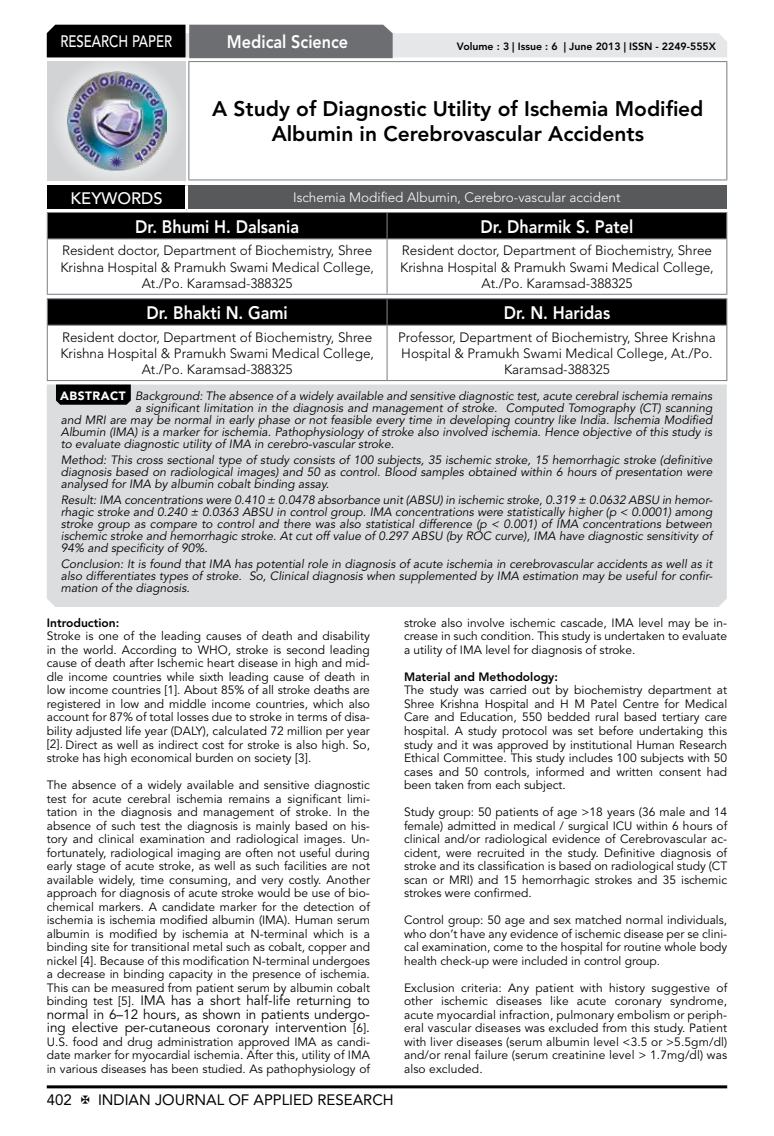
<style>
.page{position:relative;width:774px;height:1136px;background:#fff}
.page>*{position:absolute;margin:0;border:0;box-sizing:border-box;transform-origin:0 0}
.t1{font:800 21px/25.2px "Avenir LT Std";color:#000;text-align:center}
.t2{font:800 18px "Avenir LT Std";color:#fff;scale:.9 1}
.t3{font:500 16.5px "Avenir LT Std";color:#fff;scale:.8 1}
.t4{font:500 16.5px "Avenir LT Std";color:#fff}
.t5{font:15px "Avenir LT Std";color:#000}
.t6{font:300 13.5px/16.2px "Avenir LT Std";color:#000;text-align:center}
.t7{font:13.5px/13.5px "Avenir LT Std";color:#000;text-align:justify}
.t8{font:300 13.5px "Avenir LT Std";color:#fff}
.t9{font:12px/13.5px "Avenir LT Std";color:#000;text-align:justify}
.t10{font:italic 12px/12px "Avenir LT Std";color:#000;text-align:justify}
.t11{font:800 12px "Avenir LT Std";color:#000}
.t12{font:800 10.5px "Avenir LT Std";color:#000}
.s1{font-weight:900;font-style:normal;color:#fff}
.s2{font-size:12px}
</style>
<div class="page">
<hr style="left:47px;top:1085px;width:680px;height:3px;background:#000">
<div style="left:48px;top:62px;width:137px;height:118px;background:linear-gradient(to right,#d9dadb,#d9dadb)"></div>
<img style="left:68px;top:71px;width:99px;height:100px">
<svg style="left:47px;top:25px;width:680px;height:33px;background:#979899"></svg>
<hr style="left:188px;top:61px;width:539px;height:1px;background:#808285">
<hr style="left:188px;top:62px;width:1px;height:117px;background:#808285">
<hr style="left:726px;top:62px;width:1px;height:117px;background:#808285">
<hr style="left:188px;top:179px;width:539px;height:1px;background:#808285">
<div style="left:47px;top:212px;width:680px;height:26px;background:#000"></div>
<hr style="left:47px;top:238px;width:340px;height:1px;background:#808285">
<hr style="left:47px;top:239px;width:1px;height:55px;background:#808285">
<hr style="left:387px;top:238px;width:340px;height:1px;background:#808285">
<hr style="left:386px;top:239px;width:2px;height:55px;background:#808285">
<hr style="left:726px;top:239px;width:1px;height:55px;background:#808285">
<hr style="left:47px;top:294px;width:340px;height:1px;background:#808285">
<hr style="left:387px;top:294px;width:340px;height:1px;background:#808285">
<hr style="left:47px;top:298px;width:340px;height:1px;background:#808285">
<hr style="left:387px;top:298px;width:340px;height:1px;background:#808285">
<div style="left:47px;top:299px;width:680px;height:25px;background:#000"></div>
<hr style="left:47px;top:324px;width:340px;height:1px;background:#808285">
<hr style="left:47px;top:325px;width:1px;height:55px;background:#808285">
<hr style="left:387px;top:324px;width:340px;height:1px;background:#808285">
<hr style="left:386px;top:325px;width:2px;height:55px;background:#808285">
<hr style="left:726px;top:325px;width:1px;height:55px;background:#808285">
<hr style="left:47px;top:380px;width:340px;height:1px;background:#808285">
<hr style="left:387px;top:380px;width:340px;height:1px;background:#808285">
<div style="left:47px;top:185px;width:139px;height:25px;background:#000"></div>
<div style="left:186px;top:185px;width:541px;height:25px;background:#58595b"></div>
<hr style="left:185px;top:185px;width:3px;height:24px;background:#fff">
<hr style="left:47px;top:209px;width:139px;height:3px;background:#fff">
<hr style="left:186px;top:209px;width:541px;height:3px;background:#fff">
<div style="left:47px;top:384px;width:680px;height:223px;background:#dcddde"></div>
<svg style="left:56px;top:384px;width:75px;height:20px"></svg>
<h3 class="t3" style="left:60px;top:32px;width:139px">RESEARCH PAPER</h3>
<h2 class="t2" style="left:227px;top:31px;width:136px">Medical Science</h2>
<p class="t12" style="left:457px;top:41px;width:261px">Volume : 3 | Issue : 6 | June 2013 | ISSN - 2249-555X</p>
<h1 class="t1" style="left:212px;top:96px;width:493px">A Study of Diagnostic Utility of Ischemia Modified<br>Albumin in Cerebrovascular Accidents</h1>
<h3 class="t4" style="left:71px;top:189px;width:94px">KEYWORDS</h3>
<p class="t8" style="left:293px;top:189px;width:329px">Ischemia Modified Albumin, Cerebro-vascular accident</p>
<h2 class="t2" style="left:135px;top:215px;width:183px">Dr. Bhumi H. Dalsania</h2>
<h2 class="t2" style="left:481px;top:215px;width:171px">Dr. Dharmik S. Patel</h2>
<p class="t6" style="left:60px;top:243px;width:315px">Resident doctor, Department of Biochemistry, Shree<br>Krishna Hospital &amp; Pramukh Swami Medical College,<br>At./Po. Karamsad-388325</p>
<p class="t6" style="left:400px;top:243px;width:315px">Resident doctor, Department of Biochemistry, Shree<br>Krishna Hospital &amp; Pramukh Swami Medical College,<br>At./Po. Karamsad-388325</p>
<h2 class="t2" style="left:147px;top:302px;width:158px">Dr. Bhakti N. Gami</h2>
<h2 class="t2" style="left:504px;top:302px;width:120px">Dr. N. Haridas</h2>
<p class="t6" style="left:60px;top:329px;width:315px">Resident doctor, Department of Biochemistry, Shree<br>Krishna Hospital &amp; Pramukh Swami Medical College,<br>At./Po. Karamsad-388325</p>
<p class="t6" style="left:398px;top:329px;width:319px">Professor, Department of Biochemistry, Shree Krishna<br>Hospital &amp; Pramukh Swami Medical College, At./Po.<br>Karamsad-388325</p>
<p class="t10" style="left:60px;top:389px;width:654px"><span class="s1">ABSTRACT</span> Background: The absence of a widely available and sensitive diagnostic test, acute cerebral ischemia remains</p>
<p class="t10" style="left:135px;top:401px;width:579px">a significant limitation in the diagnosis and management of stroke. Computed Tomography (CT) scanning</p>
<p class="t10" style="left:61px;top:413px;width:653px">and MRI are may be normal in early phase or not feasible every time in developing country like India. Ischemia Modified</p>
<p class="t10" style="left:61px;top:425px;width:653px">Albumin (IMA) is a marker for ischemia. Pathophysiology of stroke also involved ischemia. Hence objective of this study is</p>
<p class="t10" style="left:61px;top:437px;width:335px">to evaluate diagnostic utility of IMA in cerebro-vascular stroke.</p>
<p class="t10" style="left:61px;top:454px;width:653px">Method: This cross sectional type of study consists of 100 subjects, 35 ischemic stroke, 15 hemorrhagic stroke (definitive diagnosis based on radiological images) and 50 as control. Blood samples obtained within 6 hours of presentation were analysed for IMA by albumin cobalt binding assay.</p>
<p class="t10" style="left:61px;top:494px;width:653px">Result: IMA concentrations were 0.410 ± 0.0478 absorbance unit (ABSU) in ischemic stroke, 0.319 ± 0.0632 ABSU in hemor&shy;rhagic stroke and 0.240 ± 0.0363 ABSU in control group. IMA concentrations were statistically higher (p &lt; 0.0001) among stroke group as compare to control and there was also statistical difference (p &lt; 0.001) of IMA concentrations between ischemic stroke and hemorrhagic stroke. At cut off value of 0.297 ABSU (by ROC curve), IMA have diagnostic sensitivity of 94% and specificity of 90%.</p>
<p class="t10" style="left:61px;top:558px;width:653px">Conclusion: It is found that IMA has potential role in diagnosis of acute ischemia in cerebrovascular accidents as well as it also differentiates types of stroke. So, Clinical diagnosis when supplemented by IMA estimation may be useful for confir&shy;mation of the diagnosis.</p>
<p class="t11" style="left:47px;top:615px;width:74px">Introduction:</p>
<p class="t9" style="left:47px;top:629px;width:325px">Stroke is one of the leading causes of death and disability in the world. According to WHO, stroke is second leading cause of death after Ischemic heart disease in high and mid&shy;dle income countries while sixth leading cause of death in low income countries [1]. About 85% of all stroke deaths are registered in low and middle income countries, which also account for 87% of total losses due to stroke in terms of disa&shy;bility adjusted life year (DALY), calculated 72 million per year [2]. Direct as well as indirect cost for stroke is also high. So, stroke has high economical burden on society [3].</p>
<p class="t9" style="left:47px;top:778px;width:325px">The absence of a widely available and sensitive diagnostic test for acute cerebral ischemia remains a significant limi&shy;tation in the diagnosis and management of stroke. In the absence of such test the diagnosis is mainly based on his&shy;tory and clinical examination and radiological images. Un&shy;fortunately, radiological imaging are often not useful during early stage of acute stroke, as well as such facilities are not available widely, time consuming, and very costly. Another approach for diagnosis of acute stroke would be use of bio&shy;chemical markers. A candidate marker for the detection of ischemia is ischemia modified albumin (IMA). Human serum albumin is modified by ischemia at N-terminal which is a binding site for transitional metal such as cobalt, copper and nickel [4]. Because of this modification N-terminal undergoes a decrease in binding capacity in the presence of ischemia.<br>This can be measured from patient serum by albumin cobalt</p>
<p class="t7" style="left:47px;top:994px;width:325px"><span class="s2">binding test [5].</span> IMA has a short half-life returning to normal in 6–12 hours, as shown in patients undergo&shy;ing elective per-cutaneous coronary intervention <span class="s2">[6]</span>.</p>
<p class="t9" style="left:47px;top:1034px;width:325px">U.S. food and drug administration approved IMA as candi&shy;date marker for myocardial ischemia. After this, utility of IMA in various diseases has been studied. As pathophysiology of</p>
<p class="t9" style="left:404px;top:616px;width:325px">stroke also involve ischemic cascade, IMA level may be in&shy;crease in such condition. This study is undertaken to evaluate a utility of IMA level for diagnosis of stroke.</p>
<p class="t11" style="left:404px;top:669px;width:155px">Material and Methodology:</p>
<p class="t9" style="left:404px;top:683px;width:325px">The study was carried out by biochemistry department at Shree Krishna Hospital and H M Patel Centre for Medical Care and Education, 550 bedded rural based tertiary care hospital. A study protocol was set before undertaking this study and it was approved by institutional Human Research Ethical Committee. This study includes 100 subjects with 50 cases and 50 controls, informed and written consent had been taken from each subject.</p>
<p class="t9" style="left:404px;top:805px;width:325px">Study group: 50 patients of age &gt;18 years (36 male and 14 female) admitted in medical / surgical ICU within 6 hours of clinical and/or radiological evidence of Cerebrovascular ac&shy;cident, were recruited in the study. Definitive diagnosis of stroke and its classification is based on radiological study (CT scan or MRI) and 15 hemorrhagic strokes and 35 ischemic strokes were confirmed.</p>
<p class="t9" style="left:404px;top:913px;width:325px">Control group: 50 age and sex matched normal individuals, who don’t have any evidence of ischemic disease per se clini&shy;cal examination, come to the hospital for routine whole body health check-up were included in control group.</p>
<p class="t9" style="left:404px;top:980px;width:325px">Exclusion criteria: Any patient with history suggestive of other ischemic diseases like acute coronary syndrome, acute myocardial infraction, pulmonary embolism or periph&shy;eral vascular diseases was excluded from this study. Patient with liver diseases (serum albumin level &lt;3.5 or &gt;5.5gm/dl) and/or renal failure (serum creatinine level &gt; 1.7mg/dl) was also excluded.</p>
<p class="t5" style="left:47px;top:1090px;width:27px">402</p>
<p class="t5" style="left:98px;top:1090px;width:297px">INDIAN JOURNAL OF APPLIED RESEARCH</p>
</div>
